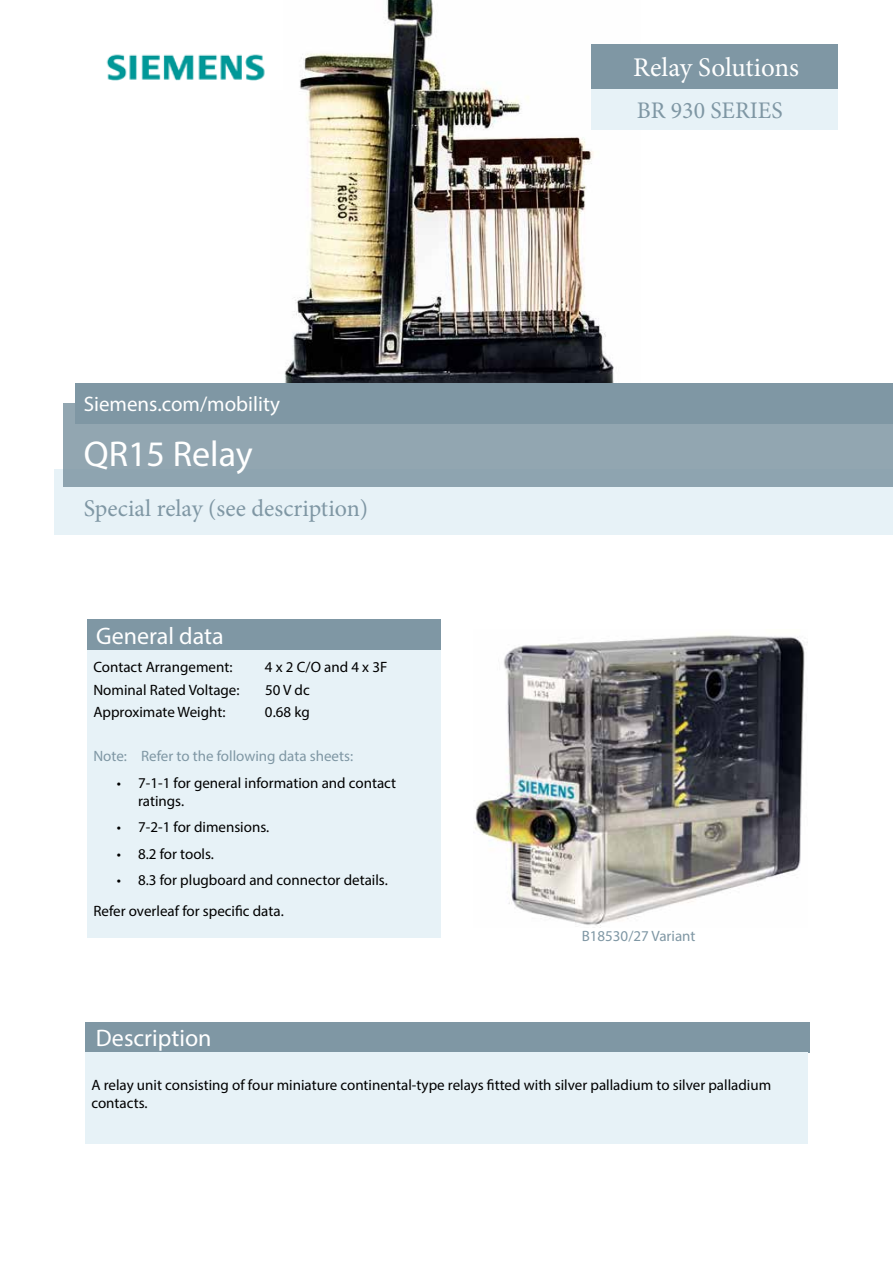
<style>
.page{position:relative;width:893px;height:1263px;background:#fff}
.page>*{position:absolute;margin:0;border:0;box-sizing:border-box;transform-origin:0 0}
.t1{font:36px "Myriad Pro";color:#fff}
.t2{font:27px "Minion Pro";letter-spacing:-.005em;color:#fff}
.t3{font:24px "Minion Pro";color:#7f97a4}
.t4{font:24px "Myriad Pro";color:#fff}
.t5{font:23.85px "Minion Pro";color:#7f97a4}
.t6{font:21px "Myriad Pro";color:#fff}
.t7{font:15px/18px "Myriad Pro";color:#000}
.t8{font:15px "Myriad Pro";color:#7f97a4}
</style>
<div class="page">
<img style="left:284px;top:0;width:330px;height:383px">
<div style="left:75px;top:383px;width:818px;height:40px;background:#7f97a4"></div>
<div style="left:54px;top:470px;width:839px;height:65px;background:#e7f2f7"></div>
<div style="left:87px;top:619px;width:354px;height:318px;background:#e7f2f7"></div>
<div style="left:87px;top:619px;width:354px;height:31px;background:#7f97a4"></div>
<div style="left:64px;top:403px;width:829px;height:84px;background:linear-gradient(to right,#8da2ae,#8ca2ae)"></div>
<div style="left:85px;top:1021px;width:725px;height:31px;background:#7f97a4"></div>
<img style="left:106px;top:54px;width:159px;height:27px">
<div style="left:85px;top:1052px;width:723px;height:92px;background:#e7f2f7"></div>
<div style="left:591px;top:44px;width:247px;height:45px;background:#7f97a4"></div>
<div style="left:591px;top:89px;width:247px;height:41px;background:#e7f2f7"></div>
<img style="left:475px;top:635px;width:333px;height:291px">
<h3 class="t6" style="left:84px;top:391px;width:198px">Siemens.com/mobility</h3>
<h1 class="t1" style="left:84px;top:431px;width:170px">QR15 Relay</h1>
<h3 class="t3" style="left:84px;top:492px;width:286px">Special relay (see description)</h3>
<h3 class="t4" style="left:96px;top:621px;width:129px">General data</h3>
<p class="t7" style="left:93px;top:658px;width:141px">Contact Arrangement:</p>
<p class="t7" style="left:265px;top:658px;width:124px">4 x 2 C/O and 4 x 3F</p>
<p class="t7" style="left:93px;top:680px;width:148px">Nominal Rated Voltage:</p>
<p class="t7" style="left:265px;top:680px;width:46px">50 V dc</p>
<p class="t7" style="left:93px;top:702px;width:134px">Approximate Weight:</p>
<p class="t7" style="left:265px;top:702px;width:46px">0.68 kg</p>
<p class="t8" style="left:93px;top:747px;width:261px">Note: Refer to the following data sheets:</p>
<p class="t7" style="left:138px;top:773px;width:260px;text-indent:-21px">• 7-1-1 for general information and contact ratings.</p>
<p class="t7" style="left:117px;top:818px;width:154px">• 7-2-1 for dimensions.</p>
<p class="t7" style="left:117px;top:844px;width:99px">• 8.2 for tools.</p>
<p class="t7" style="left:93px;top:865px;width:296px;line-height:30.8px;text-indent:23px">• 8.3 for plugboard and connector details.<br>Refer overleaf for specific data.</p>
<h3 class="t4" style="left:96px;top:1023px;width:117px">Description</h3>
<h2 class="t2" style="left:633px;top:49px;width:167px">Relay Solutions</h2>
<h3 class="t5" style="left:637px;top:95px;width:147px">BR 930 SERIES</h3>
<p class="t8" style="left:582px;top:927px;width:115px">B18530/27 Variant</p>
<p class="t7" style="left:91px;top:1076px;width:681px">A relay unit consisting of four miniature continental-type relays fitted with silver palladium to silver palladium contacts.</p>
</div>
